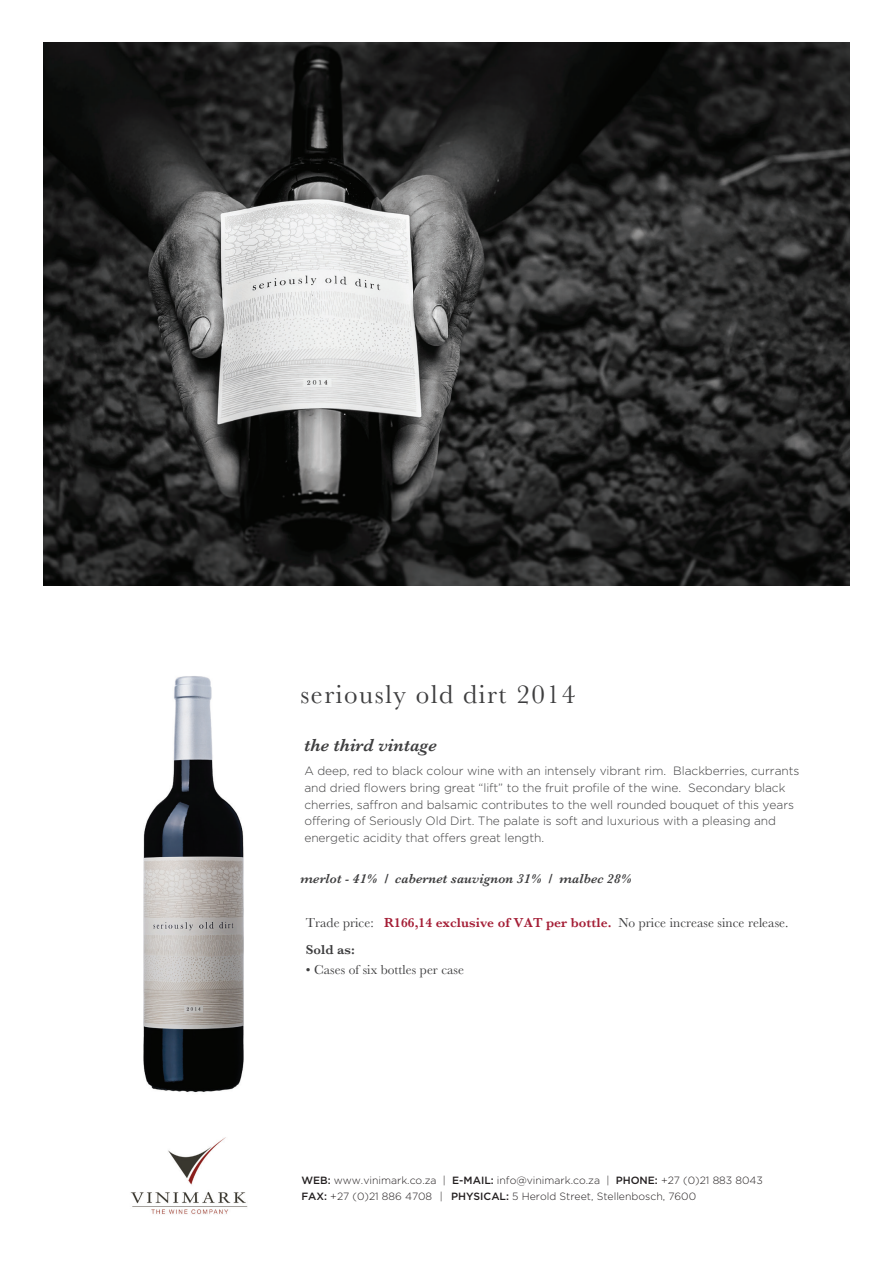
<style>
.page{position:relative;width:893px;height:1263px;background:#fff}
.page>*{position:absolute;margin:0;border:0;box-sizing:border-box;transform-origin:0 0}
.t1{font:27px "Baskerville";letter-spacing:.06em;color:#3e3e3f}
.t2{font:italic 600 18px "Baskerville";color:#3e3e3f}
.t3{font:13.5px/27px "Baskerville";letter-spacing:.005em;color:#3e3e3f}
.t4{font:italic 600 13.5px "Baskerville";letter-spacing:.005em;color:#3e3e3f}
.t5{font:300 12px/16.5px "Gotham HTF";letter-spacing:-.005em;color:#3e3e3f}
.t6{font:300 10.5px/16.5px "Gotham HTF";color:#231f20}
.s1{font-weight:600;color:#a41d35}
.s2{font-weight:600}
.s3{font-weight:500}
</style>
<div class="page">
<img style="left:143px;top:676px;width:101px;height:417px">
<img style="left:130px;top:1137px;width:118px;height:78px">
<img style="left:43px;top:43px;width:807px;height:542px">
<h1 class="t1" style="left:300px;top:677px;width:276px">seriously old dirt 2014</h1>
<h2 class="t2" style="left:304px;top:733px;width:134px">the third vintage</h2>
<p class="t5" style="left:304px;top:763px;width:497px">A deep, red to black colour wine with an intensely vibrant rim. Blackberries, currants and dried flowers bring great “lift” to the fruit profile of the wine. Secondary black cherries, saffron and balsamic contributes to the well rounded bouquet of this years offering of Seriously Old Dirt. The palate is soft and luxurious with a pleasing and energetic acidity that offers great length.</p>
<p class="t4" style="left:300px;top:870px;width:333px">merlot - 41% / cabernet sauvignon 31% / malbec 28%</p>
<p class="t3" style="left:306px;top:910px;width:484px">Trade price: <span class="s1">R166,14 exclusive of VAT per bottle.</span> No price increase since release.<br><span class="s2">Sold as:</span></p>
<p class="t3" style="left:306px;top:956px;width:160px">• Cases of six bottles per case</p>
<p class="t6" style="left:301px;top:1172px;width:463px"><span class="s3">WEB:</span> www.vinimark.co.za | <span class="s3">E-MAIL:</span> info@vinimark.co.za | <span class="s3">PHONE:</span> +27 (0)21 883 8043<br><span class="s3">FAX:</span> +27 (0)21 886 4708 | <span class="s3">PHYSICAL:</span> 5 Herold Street, Stellenbosch, 7600</p>
</div>
